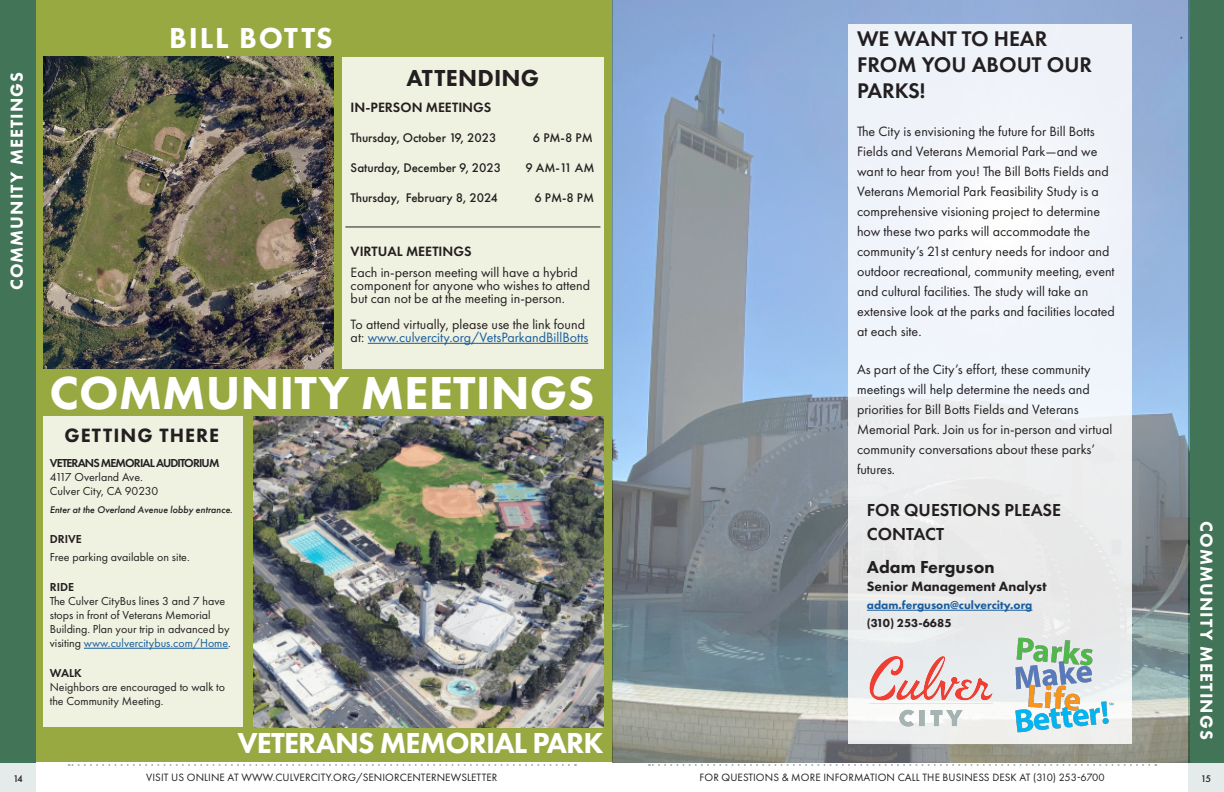
<style>
.page{position:relative;width:1224px;height:792px;background:#fff}
.page>*{position:absolute;margin:0;border:0;box-sizing:border-box;transform-origin:0 0}
.t1{font:800 48px "Futura PT";color:#fff}
.t2{font:800 30px "Futura PT";letter-spacing:-.03em;color:#fff}
.t3{font:800 30px "Futura PT";letter-spacing:.06em;color:#fff}
.t4{font:800 24px "Futura PT";letter-spacing:.01em;color:#231f20}
.t5{font:600 22px/26.4px "Futura PT";color:#231f20}
.t6{font:800 20px "Futura PT";letter-spacing:.05em;color:#231f20}
.t7{font:800 18px "Futura PT";letter-spacing:.06em;color:#fff}
.t8{font:600 18px/24px "Futura PT";color:#231f20}
.t9{font:800 18px "Futura PT";color:#231f20}
.t10{font:14px/20px "Futura PT";color:#231f20}
.t11{font:600 14px "Futura PT";color:#231f20}
.t12{font:800 14px "Futura PT";color:#231f20}
.t13{font:500 13px "Futura PT";color:#231f20}
.t14{font:12px/14px "Futura PT";color:#231f20}
.t15{font:600 12px "Futura PT";letter-spacing:-.07em;color:#231f20}
.t16{font:800 12px "Futura PT";color:#175d9e}
.t17{font:800 12px "Futura PT";color:#231f20}
.t18{font:11px "Futura PT";letter-spacing:.01em;color:#231f20}
.t19{font:italic 500 10px "Futura PT";color:#231f20}
.t20{font:500 10px "Futura PT";color:#231f20}
.s1{color:#175d9e}
</style>
<div class="page">
<div style="left:0;top:764px;width:36px;height:28px;background:#e5eaea"></div>
<div style="left:1188px;top:764px;width:36px;height:28px;background:#e5eaea"></div>
<svg style="left:69px;top:764px;width:500px;height:2px"></svg>
<svg style="left:649px;top:764px;width:500px;height:2px"></svg>
<div style="left:0;top:0;width:36px;height:763px;background:#427458"></div>
<div style="left:1188px;top:0;width:36px;height:762px;background:#427458"></div>
<div style="left:36px;top:0;width:577px;height:762px;background:#98a941"></div>
<img style="left:612px;top:0;width:578px;height:762px">
<img style="left:254px;top:417px;width:350px;height:310px">
<img style="left:43px;top:57px;width:290px;height:312px">
<div style="left:848px;top:24px;width:283px;height:720px;background:linear-gradient(to right,#eef1f5,#eff1f5)"></div>
<div style="left:342px;top:57px;width:262px;height:312px;background:#eff1e1"></div>
<div style="left:43px;top:417px;width:200px;height:310px;background:#eff1e1"></div>
<hr style="left:368px;top:343px;width:220px;height:1px;background:#175d9e">
<hr style="left:867px;top:610px;width:165px;height:1px;background:#175d9e">
<hr style="left:345px;top:226px;width:255px;height:1px;background:#231f20">
<hr style="left:84px;top:648px;width:144px;height:1px;background:#175d9e">
<img style="left:831px;top:644px;width:176px;height:96px">
<img style="left:1007px;top:633px;width:111px;height:107px">
<p class="t7" style="left:6px;top:290px;width:220px;rotate:-90deg">COMMUNITY MEETINGS</p>
<h2 class="t3" style="left:169px;top:19px;width:165px">BILL BOTTS</h2>
<h3 class="t4" style="left:406px;top:63px;width:134px">ATTENDING</h3>
<p class="t11" style="left:351px;top:98px;width:142px">IN-PERSON MEETINGS</p>
<p class="t13" style="left:351px;top:130px;width:147px">Thursday, October 19, 2023</p>
<p class="t13" style="left:533px;top:130px;width:61px">6 PM-8 PM</p>
<p class="t13" style="left:351px;top:160px;width:152px">Saturday, December 9, 2023</p>
<p class="t13" style="left:526px;top:160px;width:71px">9 AM-11 AM</p>
<p class="t13" style="left:351px;top:190px;width:149px">Thursday, February 8, 2024</p>
<p class="t13" style="left:534px;top:190px;width:61px">6 PM-8 PM</p>
<p class="t11" style="left:351px;top:242px;width:122px">VIRTUAL MEETINGS</p>
<p class="t10" style="left:351px;top:266px;width:241px;line-height:13px">Each in-person meeting will have a hybrid component for anyone who wishes to attend but can not be at the meeting in-person.</p>
<p class="t10" style="left:351px;top:318px;width:239px;line-height:13px">To attend virtually, please use the link found at: <span class="s1">www.culvercity.org/VetsParkandBillBotts</span></p>
<h1 class="t1" style="left:50px;top:363px;width:546px">COMMUNITY MEETINGS</h1>
<h3 class="t6" style="left:65px;top:423px;width:156px">GETTING THERE</h3>
<p class="t15" style="left:50px;top:456px;width:171px">VETERANS MEMORIAL AUDITORIUM</p>
<p class="t14" style="left:50px;top:470px;width:110px">4117 Overland Ave.<br>Culver City, CA 90230</p>
<p class="t19" style="left:50px;top:503px;width:184px">Enter at the Overland Avenue lobby entrance.</p>
<p class="t15" style="left:50px;top:532px;width:33px">DRIVE</p>
<p class="t14" style="left:50px;top:550px;width:141px">Free parking available on site.</p>
<p class="t15" style="left:50px;top:580px;width:26px">RIDE</p>
<p class="t14" style="left:50px;top:594px;width:183px">The Culver CityBus lines 3 and 7 have stops in front of Veterans Memorial Building. Plan your trip in advanced by visiting <span class="s1">www.culvercitybus.com/Home</span>.</p>
<p class="t15" style="left:50px;top:666px;width:34px">WALK</p>
<p class="t14" style="left:50px;top:680px;width:177px">Neighbors are encouraged to walk to the Community Meeting.</p>
<h2 class="t2" style="left:238px;top:724px;width:368px">VETERANS MEMORIAL PARK</h2>
<h3 class="t5" style="left:857px;top:25px;width:237px">WE WANT TO HEAR<br>FROM YOU ABOUT OUR<br>PARKS!</h3>
<p class="t10" style="left:857px;top:122px;width:259px">The City is envisioning the future for Bill Botts Fields and Veterans Memorial Park—and we want to hear from you! The Bill Botts Fields and Veterans Memorial Park Feasibility Study is a comprehensive visioning project to determine how these two parks will accommodate the community’s 21st century needs for indoor and outdoor recreational, community meeting, event and cultural facilities. The study will take an extensive look at the parks and facilities located at each site.</p>
<p class="t10" style="left:857px;top:360px;width:257px">As part of the City’s effort, these community meetings will help determine the needs and priorities for Bill Botts Fields and Veterans Memorial Park. Join us for in-person and virtual community conversations about these parks’ futures.</p>
<p class="t8" style="left:867px;top:498px;width:196px">FOR QUESTIONS PLEASE<br>CONTACT</p>
<p class="t9" style="left:867px;top:556px;width:129px">Adam Ferguson</p>
<p class="t12" style="left:867px;top:578px;width:181px">Senior Management Analyst</p>
<p class="t16" style="left:867px;top:598px;width:167px">adam.ferguson@culvercity.org</p>
<p class="t17" style="left:867px;top:616px;width:86px">(310) 253-6685</p>
<p class="t7" style="left:1218px;top:521px;width:220px;rotate:90deg">COMMUNITY MEETINGS</p>
<p class="t20" style="left:13px;top:773px;width:11px">14</p>
<p class="t18" style="left:146px;top:771px;width:353px">VISIT US ONLINE AT WWW.CULVERCITY.ORG/SENIORCENTERNEWSLETTER</p>
<p class="t18" style="left:700px;top:771px;width:407px">FOR QUESTIONS &amp; MORE INFORMATION CALL THE BUSINESS DESK AT (310) 253-6700</p>
<p class="t20" style="left:1201px;top:773px;width:12px">15</p>
</div>
